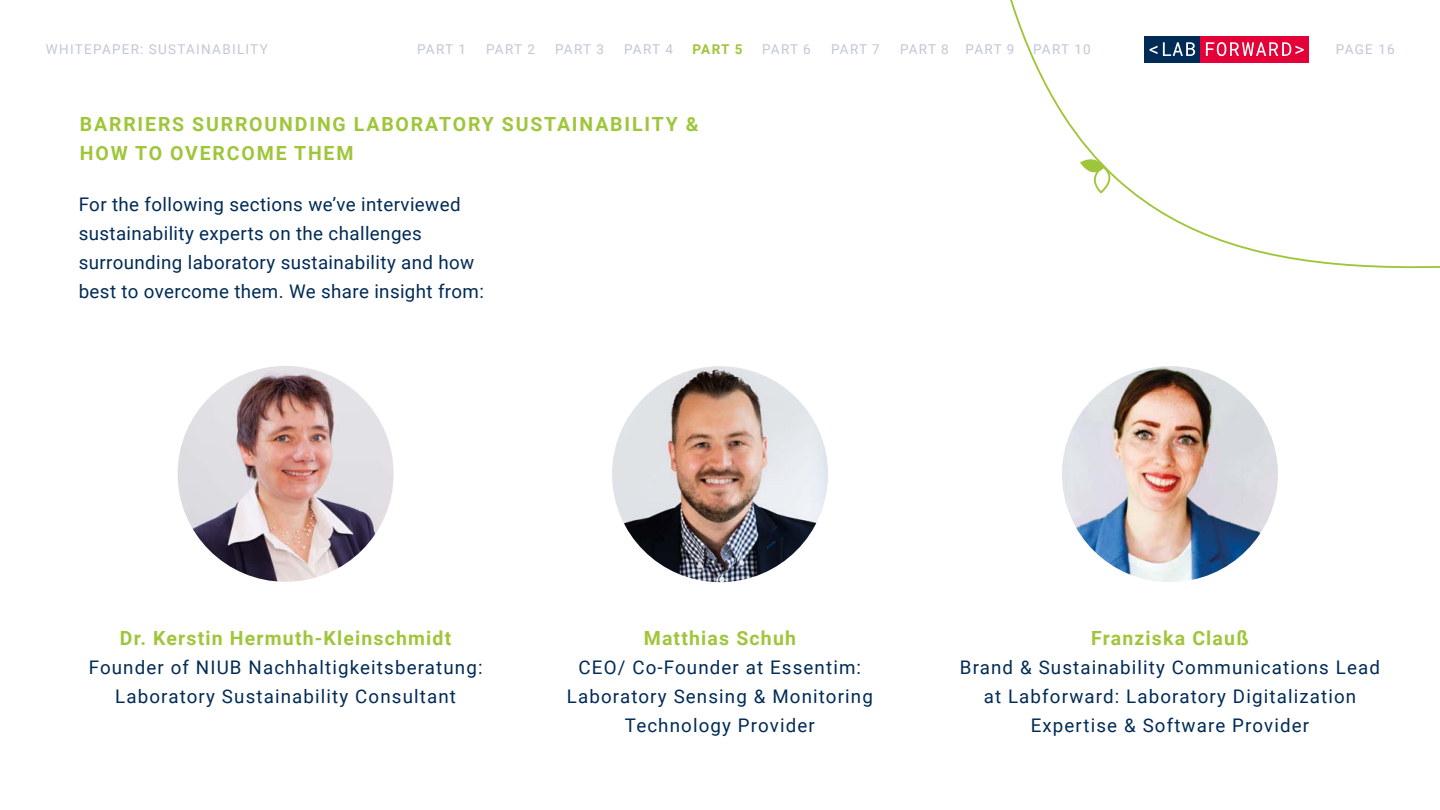
<style>
.page{position:relative;width:1440px;height:810px;background:#fff}
.page>*{position:absolute;margin:0;border:0;box-sizing:border-box;transform-origin:0 0}
.t1{font:700 19.5px/29.2px "Roboto";letter-spacing:.095em;color:#9fc63b}
.t2{font:700 19.5px "Roboto";letter-spacing:.07em;color:#9fc63b}
.t3{font:18.75px/29.2px "Roboto";letter-spacing:.06em;color:#002b56;text-align:center}
.t4{font:18.75px/29.2px "Roboto";letter-spacing:.02em;color:#002b56}
.t5{font:13.5px "Roboto";letter-spacing:.095em;color:#c2c6d8}
.t6{font:13.5px "Roboto";letter-spacing:.055em;color:#c2c6d8}
.t7{font:700 13.5px "Roboto";color:#9fc63b}
</style>
<div class="page">
<img style="left:178px;top:366px;width:216px;height:216px;border-radius:108px">
<img style="left:612px;top:366px;width:216px;height:216px;border-radius:108px">
<img style="left:1062px;top:366px;width:216px;height:216px;border-radius:108px">
<svg style="left:1010px;top:0;width:430px;height:269px"></svg>
<p class="t5" style="left:46px;top:39px;width:223px">WHITEPAPER: SUSTAINABILITY</p>
<p class="t5" style="left:417px;top:39px;width:50px">PART 1</p>
<p class="t5" style="left:486px;top:39px;width:50px">PART 2</p>
<p class="t5" style="left:555px;top:39px;width:50px">PART 3</p>
<p class="t5" style="left:624px;top:39px;width:50px">PART 4</p>
<p class="t7" style="left:693px;top:39px;width:51px">PART 5</p>
<p class="t5" style="left:762px;top:39px;width:50px">PART 6</p>
<p class="t5" style="left:831px;top:39px;width:50px">PART 7</p>
<p class="t6" style="left:900px;top:39px;width:116px">PART 8 PART 9</p>
<p class="t5" style="left:1033px;top:39px;width:59px">PART 10</p>
<p class="t1" style="left:80px;top:109px;width:620px">BARRIERS SURROUNDING LABORATORY SUSTAINABILITY &amp;<br>HOW TO OVERCOME THEM</p>
<p class="t4" style="left:79px;top:189px;width:407px">For the following sections we’ve interviewed sustainability experts on the challenges surrounding laboratory sustainability and how best to overcome them. We share insight from:</p>
<p class="t5" style="left:1336px;top:39px;width:60px">PAGE 16</p>
<p class="t2" style="left:120px;top:624px;width:333px">Dr. Kerstin Hermuth-Kleinschmidt</p>
<p class="t3" style="left:89px;top:652px;width:395px">Founder of NIUB Nachhaltigkeitsberatung:<br>Laboratory Sustainability Consultant</p>
<p class="t2" style="left:644px;top:624px;width:154px">Matthias Schuh</p>
<p class="t3" style="left:567px;top:652px;width:307px">CEO/ Co-Founder at Essentim:<br>Laboratory Sensing &amp; Monitoring<br>Technology Provider</p>
<p class="t2" style="left:1091px;top:624px;width:159px">Franziska Clauß</p>
<p class="t3" style="left:960px;top:652px;width:422px">Brand &amp; Sustainability Communications Lead at Labforward: Laboratory Digitalization<br>Expertise &amp; Software Provider</p>
</div>
